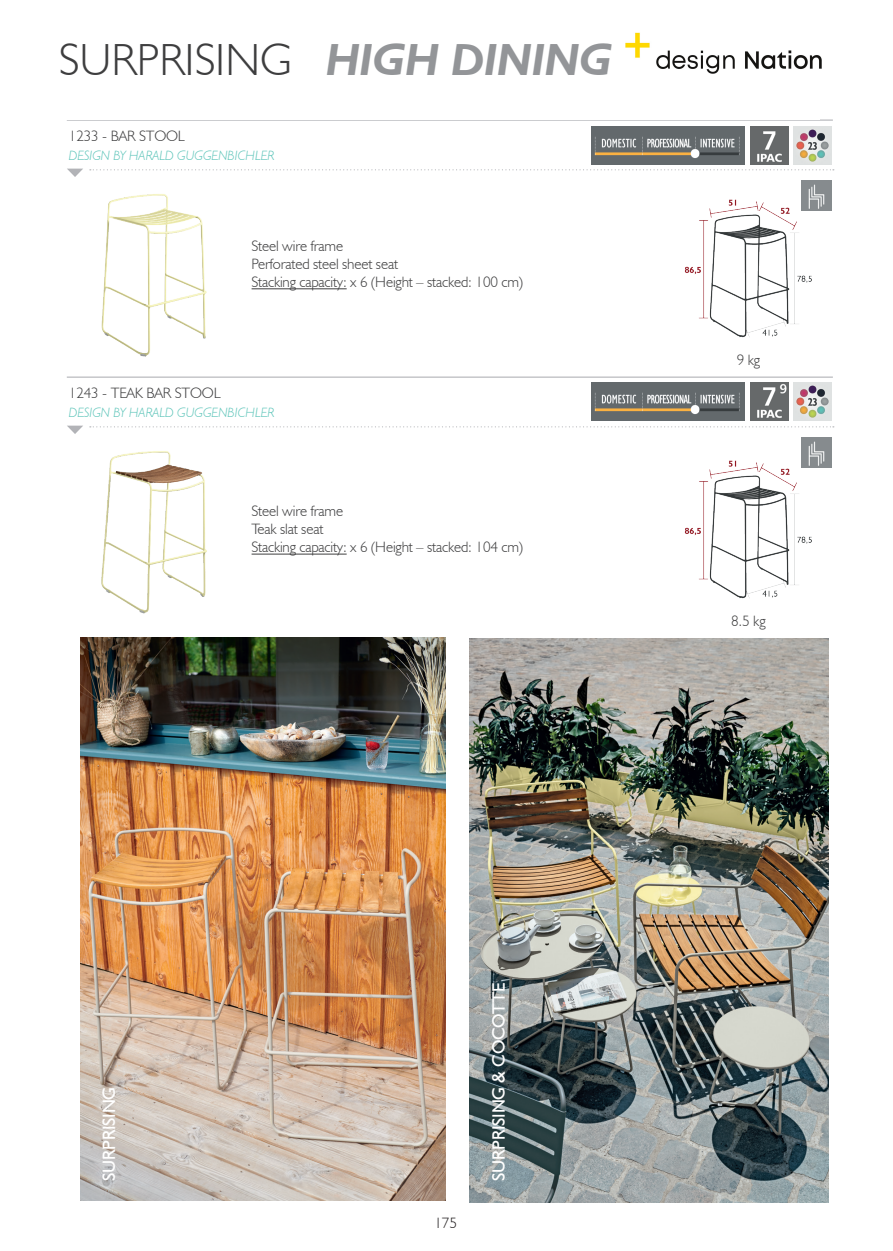
<style>
.page{position:relative;width:893px;height:1251px;background:#fff}
.page>*{position:absolute;margin:0;border:0;box-sizing:border-box;transform-origin:0 0}
.t1{font:300 45px "Humanist 521 BT";color:#3e3e3f}
.t2{font:18px "Humanist 521 BT";letter-spacing:-.01em;color:#fff}
.t3{font:300 15px/18px "Humanist 521 BT";letter-spacing:-.01em;color:#3e3e3f}
.t4{font:300 15px "Humanist 521 BT";color:#231f20}
.t5{font:italic 300 13.5px "Humanist 521 BT";color:#5fc5ba}
.s1{font-weight:700;font-style:italic;color:#939598}
</style>
<div class="page">
<img style="left:80px;top:637px;width:366px;height:563px">
<img style="left:469px;top:638px;width:359px;height:563px">
<svg style="left:90px;top:426px;width:744px;height:1px"></svg>
<hr style="left:67px;top:376px;width:766px;height:1px;background:#b2b3b7">
<img style="left:101px;top:451px;width:106px;height:163px">
<hr style="left:252px;top:553px;width:95px;height:1px;background:#3e3e3f">
<img style="left:801px;top:437px;width:30px;height:6px">
<img style="left:591px;top:382px;width:153px;height:38px">
<img style="left:750px;top:382px;width:39px;height:38px">
<img style="left:793px;top:382px;width:38px;height:38px">
<img style="left:684px;top:443px;width:148px;height:156px">
<svg style="left:67px;top:425px;width:16px;height:9px"></svg>
<svg style="left:90px;top:169px;width:744px;height:1px"></svg>
<hr style="left:67px;top:119px;width:766px;height:2px;background:#b2b3b7">
<img style="left:101px;top:194px;width:106px;height:163px">
<hr style="left:252px;top:288px;width:95px;height:1px;background:#3e3e3f">
<img style="left:591px;top:126px;width:153px;height:38px">
<img style="left:750px;top:126px;width:39px;height:38px">
<img style="left:793px;top:126px;width:38px;height:38px">
<img style="left:684px;top:182px;width:148px;height:156px">
<svg style="left:67px;top:168px;width:16px;height:9px"></svg>
<img style="left:625px;top:32px;width:197px;height:41px">
<h1 class="t1" style="left:59px;top:32px;width:555px">SURPRISING <span class="s1">HIGH DINING</span></h1>
<p class="t3" style="left:69px;top:127px;width:118px">1233 - BAR STOOL</p>
<p class="t5" style="left:69px;top:147px;width:207px">DESIGN BY HARALD GUGGENBICHLER</p>
<p class="t3" style="left:252px;top:237px;width:273px">Steel wire frame<br>Perforated steel sheet seat<br>Stacking capacity: x 6 (Height – stacked: 100 cm)</p>
<p class="t3" style="left:69px;top:384px;width:153px">1243 - TEAK BAR STOOL</p>
<p class="t5" style="left:69px;top:404px;width:207px">DESIGN BY HARALD GUGGENBICHLER</p>
<p class="t3" style="left:252px;top:502px;width:273px">Steel wire frame<br>Teak slat seat<br>Stacking capacity: x 6 (Height – stacked: 104 cm)</p>
<p class="t3" style="left:737px;top:351px;width:25px">9 kg</p>
<p class="t3" style="left:731px;top:611px;width:36px">8.5 kg</p>
<p class="t2" style="left:98px;top:1180px;width:95px;rotate:-90deg">SURPRISING</p>
<p class="t4" style="left:434px;top:1213px;width:24px">175</p>
<p class="t2" style="left:488px;top:1180px;width:200px;rotate:-90deg">SURPRISING &amp; COCOTTE</p>
</div>
